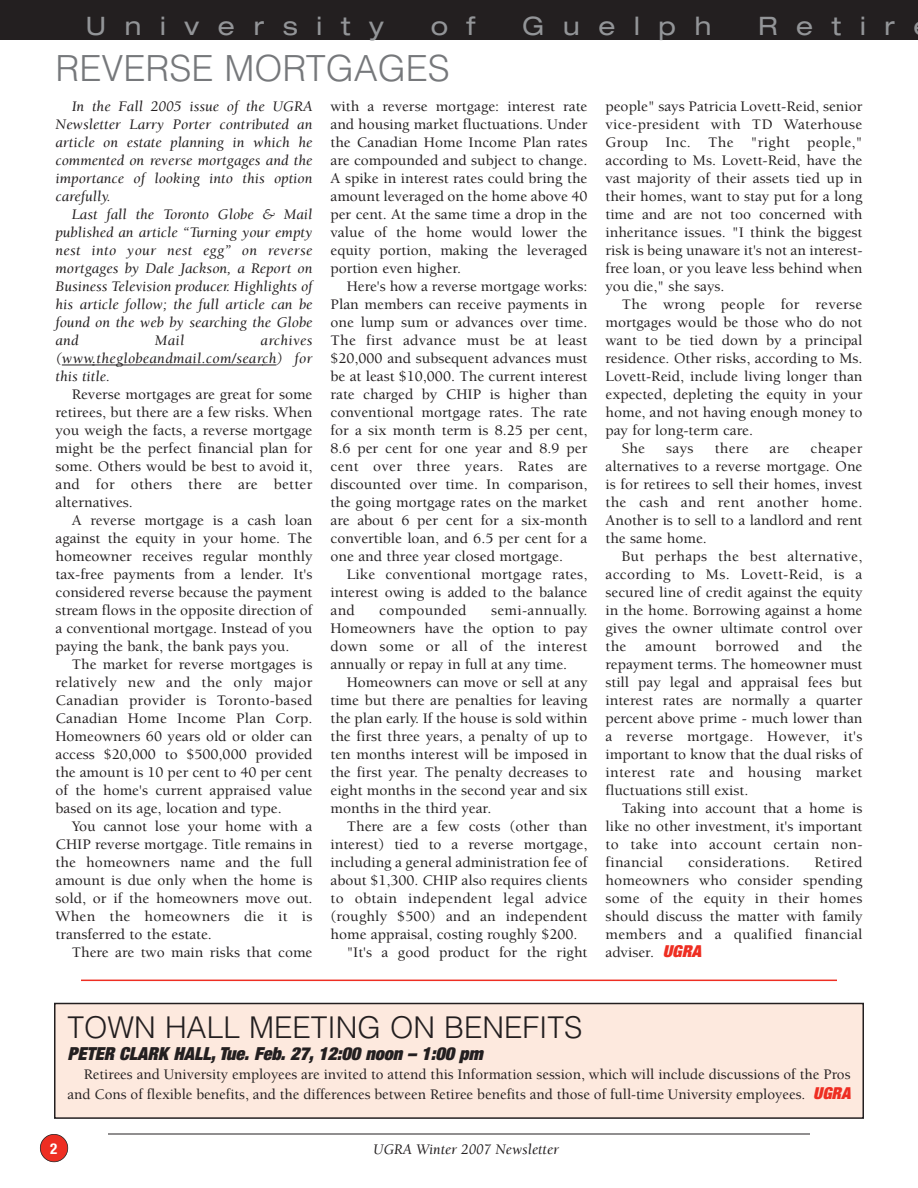
<style>
.page{position:relative;width:918px;height:1188px;background:#fff}
.page>*{position:absolute;margin:0;border:0;box-sizing:border-box;transform-origin:0 0}
.t1{font:300 36px "Helvetica";color:#76787b}
.t2{font:300 30px "Helvetica";color:#231f20}
.t3{font:expanded 25.5px "Helvetica Neue";letter-spacing:.735em;color:#939598}
.t4{font:italic 900 expanded 18px "Helvetica Neue";color:#231f20}
.t5{font:500 15px/18px "Berkeley";color:#231f20;text-align:justify}
.t6{font:italic 15px/18px "Berkeley";color:#231f20;text-align:justify}
.t7{font:500 15px "Berkeley";letter-spacing:.02em;color:#231f20}
.t8{font:700 condensed 15px "Helvetica Neue";color:#fff}
.s1{font-family:"Helvetica Neue";font-weight:900;font-style:italic;font-stretch:expanded;font-size:16.5px;color:#ee2e22}
</style>
<div class="page">
<div style="left:40px;top:1134px;width:28px;height:28px;background:#ee2e22;border-radius:50%"></div>
<div style="left:40px;top:1134px;width:28px;height:28px;border:2px solid #231f20;border-radius:50%"></div>
<hr style="left:108px;top:1134px;width:702px;height:1px;background:#231f20">
<div style="left:0;top:0;width:918px;height:40px;background:#231f20"></div>
<hr style="left:81px;top:980px;width:756px;height:1px;background:#ee2e22">
<div style="left:55px;top:1004px;width:808px;height:114px;background:#fde9de"></div>
<div style="left:54px;top:1003px;width:810px;height:116px;border:2px solid #231f20"></div>
<hr style="left:62px;top:365px;width:32px;height:1px;background:#231f20">
<hr style="left:92px;top:365px;width:171px;height:1px;background:#231f20">
<svg style="left:262px;top:365px;width:14px;height:1px"></svg>
<h3 class="t3" style="left:86px;top:17px;width:300px">University</h3>
<h3 class="t3" style="left:431px;top:17px;width:46px">o f</h3>
<h3 class="t3" style="left:522px;top:17px;width:191px">Guelph</h3>
<h3 class="t3" style="left:758px;top:17px;width:138px">Retir</h3>
<h1 class="t1" style="left:55px;top:55px;width:396px">REVERSE MORTGAGES</h1>
<p class="t6" style="left:56px;top:99px;width:258px;text-indent:16px">In the Fall 2005 issue of the UGRA Newsletter Larry Porter contributed an article on estate planning in which he commented on reverse mortgages and the importance of looking into this option carefully.</p>
<p class="t6" style="left:56px;top:207px;width:258px;text-indent:16px">Last fall the Toronto Globe &amp; Mail published an article “Turning your empty nest into your nest egg” on reverse mortgages by Dale Jackson, a Report on Business Television producer. Highlights of his article follow; the full article can be found on the web by searching the Globe and</p>
<p class="t6" style="left:55px;top:333px;width:259px;text-indent:205px">archives (www.theglobeandmail.com/search) for this title.</p>
<p class="t5" style="left:55px;top:387px;width:259px;text-indent:16px">Reverse mortgages are great for some retirees, but there are a few risks. When you weigh the facts, a reverse mortgage might be the perfect financial plan for some. Others would be best to avoid it, and for others there are better alternatives.</p>
<p class="t5" style="left:55px;top:513px;width:259px;text-indent:16px">A reverse mortgage is a cash loan against the equity in your home. The homeowner receives regular monthly tax-free payments from a lender. It's considered reverse because the payment stream flows in the opposite direction of a conventional mortgage. Instead of you paying the bank, the bank pays you.</p>
<p class="t5" style="left:55px;top:657px;width:259px;text-indent:16px">The market for reverse mortgages is relatively new and the only major Canadian provider is Toronto-based Canadian Home Income Plan Corp.<br>Homeowners 60 years old or older can access $20,000 to $500,000 provided the amount is 10 per cent to 40 per cent of the home's current appraised value based on its age, location and type.</p>
<p class="t5" style="left:55px;top:819px;width:259px;text-indent:16px">You cannot lose your home with a CHIP reverse mortgage. Title remains in the homeowners name and the full amount is due only when the home is sold, or if the homeowners move out.<br>When the homeowners die it is transferred to the estate.</p>
<p class="t5" style="left:72px;top:945px;width:242px">There are two main risks that come</p>
<p class="t6" style="left:155px;top:333px;width:31px">Mail</p>
<p class="t5" style="left:330px;top:99px;width:259px">with a reverse mortgage: interest rate and housing market fluctuations. Under the Canadian Home Income Plan rates are compounded and subject to change.<br>A spike in interest rates could bring the amount leveraged on the home above 40 per cent. At the same time a drop in the value of the home would lower the equity portion, making the leveraged portion even higher.</p>
<p class="t5" style="left:330px;top:279px;width:259px;text-indent:16px">Here's how a reverse mortgage works:<br>Plan members can receive payments in one lump sum or advances over time.<br>The first advance must be at least $20,000 and subsequent advances must be at least $10,000. The current interest rate charged by CHIP is higher than conventional mortgage rates. The rate for a six month term is 8.25 per cent, 8.6 per cent for one year and 8.9 per cent over three years. Rates are discounted over time. In comparison, the going mortgage rates on the market are about 6 per cent for a six-month convertible loan, and 6.5 per cent for a one and three year closed mortgage.</p>
<p class="t5" style="left:330px;top:567px;width:259px;text-indent:16px">Like conventional mortgage rates, interest owing is added to the balance and</p>
<p class="t5" style="left:330px;top:603px;width:259px;text-indent:161px">semi-annually.<br>Homeowners have the option to pay down some or all of the interest annually or repay in full at any time.</p>
<p class="t5" style="left:330px;top:675px;width:259px;text-indent:16px">Homeowners can move or sell at any time but there are penalties for leaving the plan early. If the house is sold within the first three years, a penalty of up to ten months interest will be imposed in the first year. The penalty decreases to eight months in the second year and six months in the third year.</p>
<p class="t5" style="left:347px;top:819px;width:242px">There are a few costs (other than</p>
<p class="t5" style="left:330px;top:837px;width:258px">interest) tied to a reverse mortgage,</p>
<p class="t5" style="left:330px;top:855px;width:259px">including a general administration fee of</p>
<p class="t5" style="left:330px;top:873px;width:258px">about $1,300. CHIP also requires clients</p>
<p class="t7" style="left:330px;top:893px;width:258px">to obtain independent legal advice</p>
<p class="t5" style="left:330px;top:909px;width:258px">(roughly $500) and an independent</p>
<p class="t5" style="left:330px;top:927px;width:248px">home appraisal, costing roughly $200.</p>
<p class="t5" style="left:347px;top:945px;width:242px">"It's a good product for the right</p>
<p class="t7" style="left:379px;top:605px;width:89px">compounded</p>
<p class="t5" style="left:605px;top:99px;width:259px">people" says Patricia Lovett-Reid, senior vice-president with TD Waterhouse Group Inc. The "right people," according to Ms. Lovett-Reid, have the vast majority of their assets tied up in their homes, want to stay put for a long time and are not too concerned with inheritance issues. "I think the biggest risk is being unaware it's not an interest&shy;free loan, or you leave less behind when you die," she says.</p>
<p class="t7" style="left:622px;top:299px;width:242px">The wrong people for reverse</p>
<p class="t5" style="left:605px;top:315px;width:259px">mortgages would be those who do not</p>
<p class="t5" style="left:605px;top:333px;width:258px">want to be tied down by a principal</p>
<p class="t5" style="left:605px;top:351px;width:259px">residence. Other risks, according to Ms.</p>
<p class="t5" style="left:605px;top:369px;width:259px">Lovett-Reid, include living longer than</p>
<p class="t5" style="left:605px;top:387px;width:259px">expected, depleting the equity in your</p>
<p class="t5" style="left:605px;top:405px;width:259px">home, and not having enough money to</p>
<p class="t5" style="left:605px;top:423px;width:149px">pay for long-term care.</p>
<p class="t5" style="left:622px;top:441px;width:25px">She</p>
<p class="t5" style="left:666px;top:441px;width:29px">says</p>
<p class="t5" style="left:715px;top:441px;width:35px">there</p>
<p class="t5" style="left:770px;top:441px;width:21px">are</p>
<p class="t5" style="left:605px;top:441px;width:259px;text-indent:205px">cheaper alternatives to a reverse mortgage. One is for retirees to sell their homes, invest the cash and rent another home.<br>Another is to sell to a landlord and rent the same home.</p>
<p class="t5" style="left:605px;top:549px;width:259px;text-indent:16px">But perhaps the best alternative, according to Ms. Lovett-Reid, is a secured line of credit against the equity in the home. Borrowing against a home gives the owner ultimate control over the</p>
<p class="t5" style="left:605px;top:639px;width:259px;text-indent:236px">the repayment terms. The homeowner must still pay legal and appraisal fees but interest rates are normally a quarter percent above prime - much lower than a reverse mortgage. However, it's important to know that the dual risks of interest rate and housing market fluctuations still exist.</p>
<p class="t5" style="left:605px;top:801px;width:259px;text-indent:16px">Taking into account that a home is like no other investment, it's important to take into account certain non&shy;financial</p>
<p class="t5" style="left:645px;top:639px;width:53px">amount</p>
<p class="t7" style="left:715px;top:641px;width:65px">borrowed</p>
<p class="t5" style="left:798px;top:639px;width:26px">and</p>
<p class="t5" style="left:605px;top:855px;width:259px;text-indent:209px">Retired homeowners who consider spending some of the equity in their homes should discuss the matter with family members and a qualified financial adviser. <span class="s1">UGRA</span></p>
<p class="t7" style="left:688px;top:857px;width:103px">considerations.</p>
<h2 class="t2" style="left:68px;top:1016px;width:517px">TOWN HALL MEETING ON BENEFITS</h2>
<p class="t4" style="left:68px;top:1047px;width:417px">PETER CLARK HALL, Tue. Feb. 27, 12:00 noon – 1:00 pm</p>
<p class="t5" style="left:68px;top:1067px;width:785px;line-height:19.2px;text-align:right">Retirees and University employees are invited to attend this Information session, which will include discussions of the Pros and Cons of flexible benefits, and the differences between Retiree benefits and those of full-time University employees. <span class="s1">UGRA</span></p>
<p class="t8" style="left:50px;top:1143px;width:9px">2</p>
<p class="t6" style="left:373px;top:1141px;width:187px">UGRA Winter 2007 Newsletter</p>
</div>
